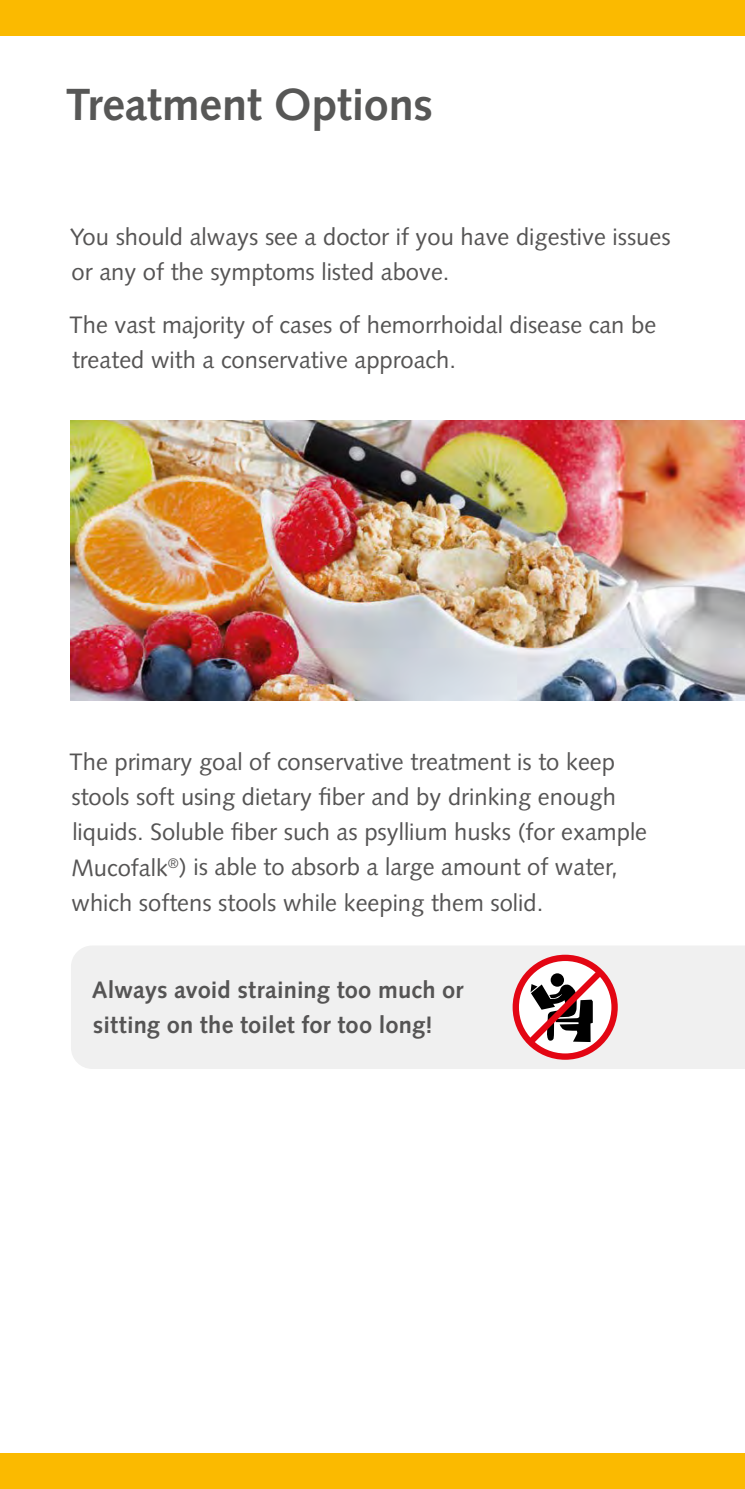
<style>
.page{position:relative;width:745px;height:1489px;background:#fff}
.page>*{position:absolute;margin:0;border:0;box-sizing:border-box;transform-origin:0 0}
.t1{font:700 45px "Syntax LT Std";letter-spacing:-.005em;color:#575756}
.t2{font:23.75px/35px "Syntax LT Std";color:#555454}
.t3{font:700 23.75px/35px "Syntax LT Std";letter-spacing:.005em;color:#555454}
</style>
<div class="page">
<div style="left:0;top:0;width:744px;height:35px;background:#fbba00"></div>
<div style="left:0;top:1453px;width:744px;height:35px;background:#fbba00"></div>
<div style="left:71px;top:946px;width:673px;height:122px;background:#f0f0f0"></div>
<img style="left:71px;top:420px;width:673px;height:280px">
<div style="left:512px;top:954px;width:105px;height:105px;border:6px solid #e30613;border-radius:50%"></div>
<svg style="left:519px;top:961px;width:91px;height:91px"></svg>
<h1 class="t1" style="left:66px;top:79px;width:369px">Treatment Options</h1>
<p class="t2" style="left:70px;top:219px;width:601px">You should always see a doctor if you have digestive issues or any of the symptoms listed above.</p>
<p class="t2" style="left:69px;top:307px;width:587px">The vast majority of cases of hemorrhoidal disease can be treated with a conservative approach.</p>
<p class="t2" style="left:69px;top:744px;width:578px">The primary goal of conservative treatment is to keep stools soft using dietary fiber and by drinking enough liquids. Soluble fiber such as psyllium husks (for example Mucofalk<sup>®</sup>) is able to absorb a large amount of water, which softens stools while keeping them solid.</p>
<p class="t3" style="left:92px;top:972px;width:373px">Always avoid straining too much or sitting on the toilet for too long!</p>
</div>
